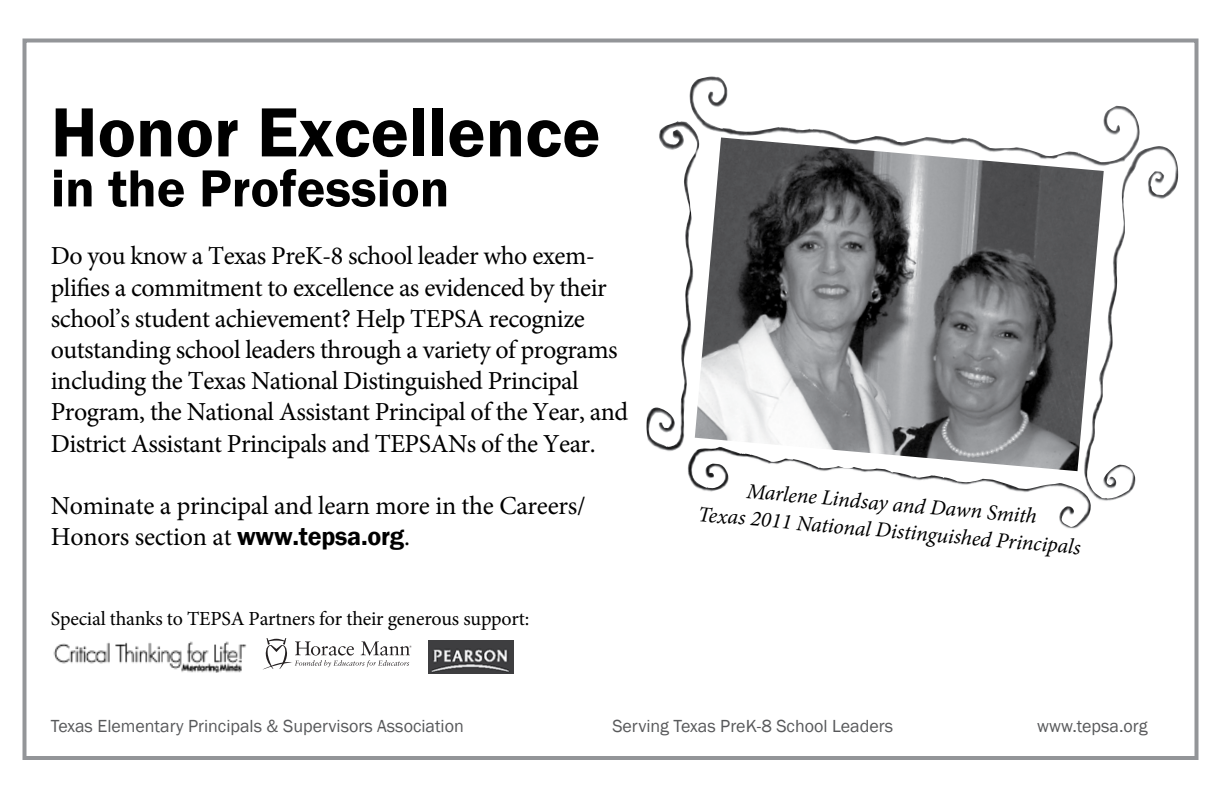
<style>
.page{position:relative;width:1224px;height:792px;background:#fff}
.page>*{position:absolute;margin:0;border:0;box-sizing:border-box;transform-origin:0 0}
.t1{font:600 72px "Franklin Gothic";color:#000}
.t2{font:600 54px "Franklin Gothic";color:#000}
.t3{font:26px/31.2px "Minion Pro";letter-spacing:-.02em;color:#000}
.t4{font:italic 21.6px/27.2px "Minion Pro";color:#000;text-align:center}
.t5{font:20px "Minion Pro";letter-spacing:-.01em;color:#000}
.t6{font:18px "Franklin Gothic";color:#58595b}
.s1{font-family:"Franklin Gothic";font-weight:600}
</style>
<div class="page">
<img style="left:429px;top:640px;width:85px;height:34px">
<svg style="left:263px;top:638px;width:148px;height:32px"></svg>
<img style="left:53px;top:641px;width:194px;height:31px">
<img style="left:659px;top:76px;width:481px;height:91px">
<img style="left:695px;top:138px;width:409px;height:333px">
<div style="left:22px;top:38px;width:1176px;height:722px;border:4px solid #939598"></div>
<h1 class="t1" style="left:51px;top:88px;width:551px">Honor Excellence</h1>
<h2 class="t2" style="left:51px;top:155px;width:400px">in the Profession</h2>
<p class="t3" style="left:51px;top:241px;width:579px">Do you know a Texas PreK-8 school leader who exem&shy;plifies a commitment to excellence as evidenced by their school’s student achievement? Help TEPSA recognize outstanding school leaders through a variety of programs including the Texas National Distinguished Principal Program, the National Assistant Principal of the Year, and District Assistant Principals and TEPSANs of the Year.</p>
<p class="t3" style="left:51px;top:490px;width:536px">Nominate a principal and learn more in the Careers/<br>Honors section at <span class="s1">www.tepsa.org</span>.</p>
<p class="t5" style="left:51px;top:605px;width:480px">Special thanks to TEPSA Partners for their generous support:</p>
<p class="t4" style="left:702px;top:473px;width:386px;rotate:5deg">Marlene Lindsay and Dawn Smith<br>Texas 2011 National Distinguished Principals</p>
<p class="t6" style="left:51px;top:715px;width:414px">Texas Elementary Principals &amp; Supervisors Association</p>
<p class="t6" style="left:612px;top:715px;width:282px">Serving Texas PreK-8 School Leaders</p>
<p class="t6" style="left:1037px;top:715px;width:112px">www.tepsa.org</p>
</div>
